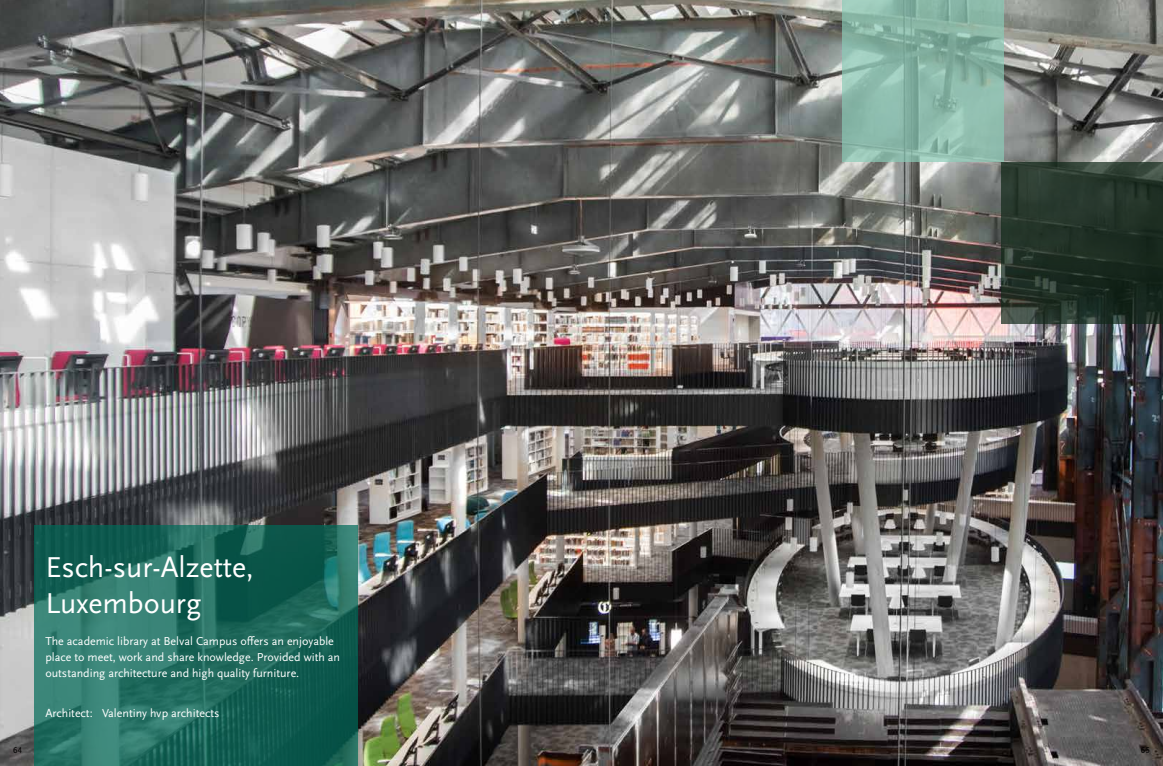
<style>
.page{position:relative;width:1163px;height:766px;background:#fff}
.page>*{position:absolute;margin:0;border:0;box-sizing:border-box;transform-origin:0 0}
.t1{font:30px/36px "Scala Sans OT";color:#fff}
.t2{font:12px/16px "Scala Sans OT";color:#fff}
.t3{font:9px "Scala Sans OT";color:#000}
</style>
<div class="page">
<img style="left:0;top:0;width:1162px;height:765px">
<svg style="left:841px;top:0;width:162px;height:162px;background:#8bb7a8"></svg>
<svg style="left:1001px;top:162px;width:161px;height:161px;background:#243429"></svg>
<svg style="left:34px;top:524px;width:323px;height:241px;background:#206a5e"></svg>
<h1 class="t1" style="left:45px;top:549px;width:210px">Esch-sur-Alzette,<br>Luxembourg</h1>
<p class="t2" style="left:45px;top:633px;width:296px">The academic library at Belval Campus offers an enjoyable place to meet, work and share knowledge. Provided with an outstanding architecture and high quality furniture.</p>
<p class="t2" style="left:45px;top:705px;width:175px">Architect: Valentiny hvp architects</p>
<p class="t3" style="left:13px;top:745px;width:10px">64</p>
<p class="t3" style="left:1140px;top:744px;width:11px">65</p>
</div>
